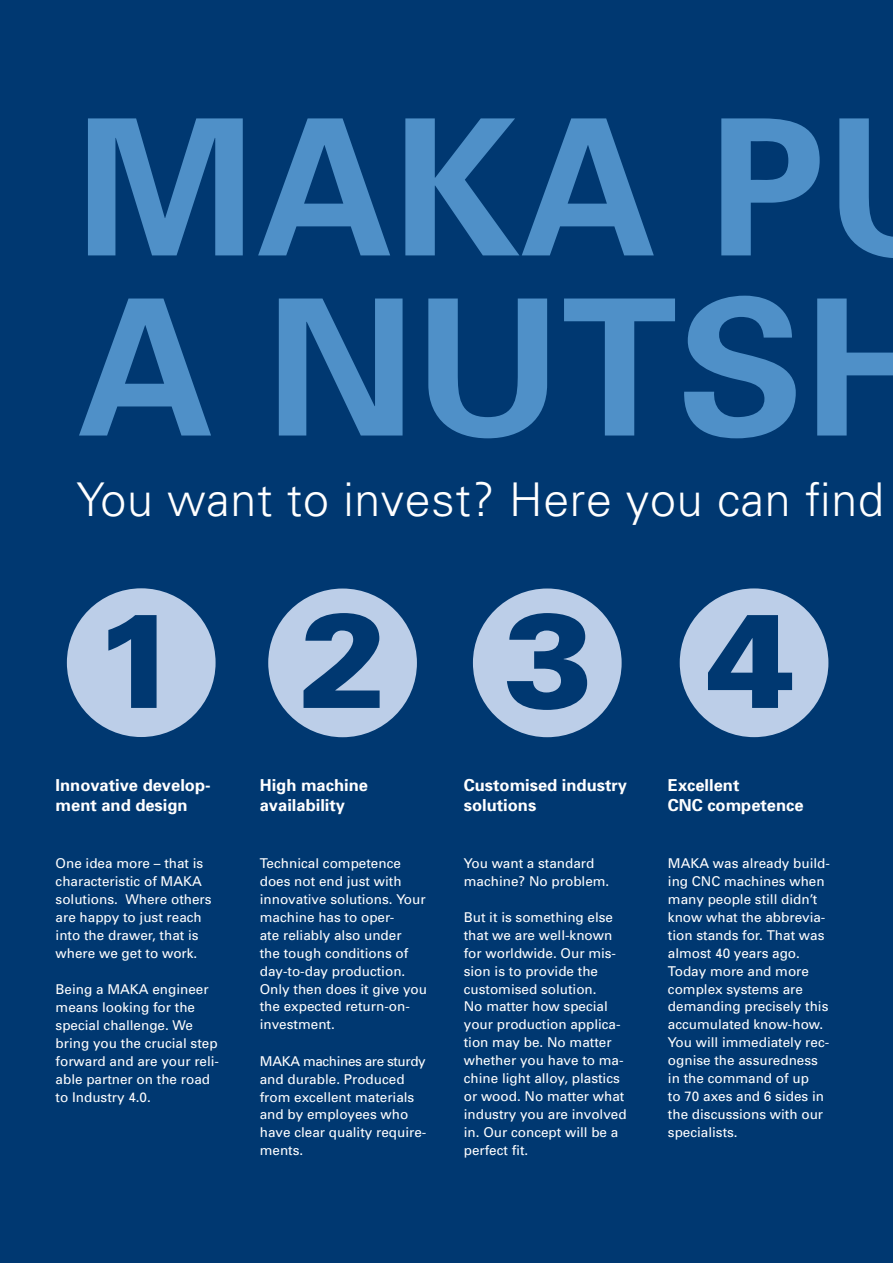
<style>
.page{position:relative;width:893px;height:1263px;background:#003871}
.page>*{position:absolute;margin:0;border:0;box-sizing:border-box;transform-origin:0 0}
.t1{font:700 189.75px/180px "Univers";color:#4f90c8}
.t2{font:900 134.1px "Univers";color:#003871}
.t3{font:300 46.5px "Univers";letter-spacing:.015em;color:#fff}
.t4{font:700 16.5px/19.5px "Univers";color:#fff}
.t5{font:13.5px/18px "Univers";color:#fff}
</style>
<div class="page">
<div style="left:67px;top:588px;width:149px;height:149px;background:#bccee8;border-radius:50%"></div>
<div style="left:268px;top:588px;width:149px;height:149px;background:#bccee8;border-radius:50%"></div>
<div style="left:473px;top:588px;width:149px;height:149px;background:#bccee8;border-radius:50%"></div>
<div style="left:680px;top:588px;width:148px;height:149px;background:#bccee8;border-radius:50%"></div>
<h1 class="t1" style="left:77px;top:92px;width:866px">MAKA p a nutsh</h1>
<h3 class="t3" style="left:77px;top:472px;width:809px">You want to invest? Here you can find</h3>
<h2 class="t2" style="left:91px;top:577px;width:91px">1</h2>
<p class="t4" style="left:56px;top:775px;width:156px">Innovative develop&shy;ment and design</p>
<p class="t5" style="left:56px;top:853px;width:158px">One idea more – that is characteristic of MAKA solutions. Where others are happy to just reach into the drawer, that is where we get to work.</p>
<p class="t5" style="left:56px;top:979px;width:165px">Being a MAKA engineer means looking for the special challenge. We bring you the crucial step forward and are your reli&shy;able partner on the road to Industry 4.0.</p>
<h2 class="t2" style="left:299px;top:577px;width:91px">2</h2>
<p class="t4" style="left:260px;top:775px;width:110px">High machine availability</p>
<p class="t5" style="left:260px;top:853px;width:169px">Technical competence does not end just with innovative solutions. Your machine has to oper-<br>ate reliably also under<br>the tough conditions of day-to-day production.<br>Only then does it give you the expected return-on&shy;investment.</p>
<p class="t5" style="left:260px;top:1051px;width:168px">MAKA machines are sturdy and durable. Produced from excellent materials and by employees who have clear quality require&shy;ments.</p>
<h2 class="t2" style="left:504px;top:577px;width:91px">3</h2>
<p class="t4" style="left:464px;top:775px;width:165px">Customised industry solutions</p>
<p class="t5" style="left:464px;top:853px;width:147px">You want a standard machine? No problem.</p>
<p class="t5" style="left:464px;top:907px;width:164px">But it is something else that we are well-known for worldwide. Our mis&shy;sion is to provide the customised solution.<br>No matter how special your production applica&shy;tion may be. No matter whether you have to ma&shy;chine light alloy, plastics or wood. No matter what industry you are involved in. Our concept will be a perfect fit.</p>
<h2 class="t2" style="left:706px;top:577px;width:91px">4</h2>
<p class="t4" style="left:668px;top:775px;width:137px">Excellent<br>CNC competence</p>
<p class="t5" style="left:668px;top:853px;width:164px">MAKA was already build&shy;ing CNC machines when many people still didn’t know what the abbrevia&shy;tion stands for. That was almost 40 years ago.<br>Today more and more complex systems are demanding precisely this accumulated know-how.<br>You will immediately rec&shy;ognise the assuredness in the command of up<br>to 70 axes and 6 sides in the discussions with our specialists.</p>
</div>
